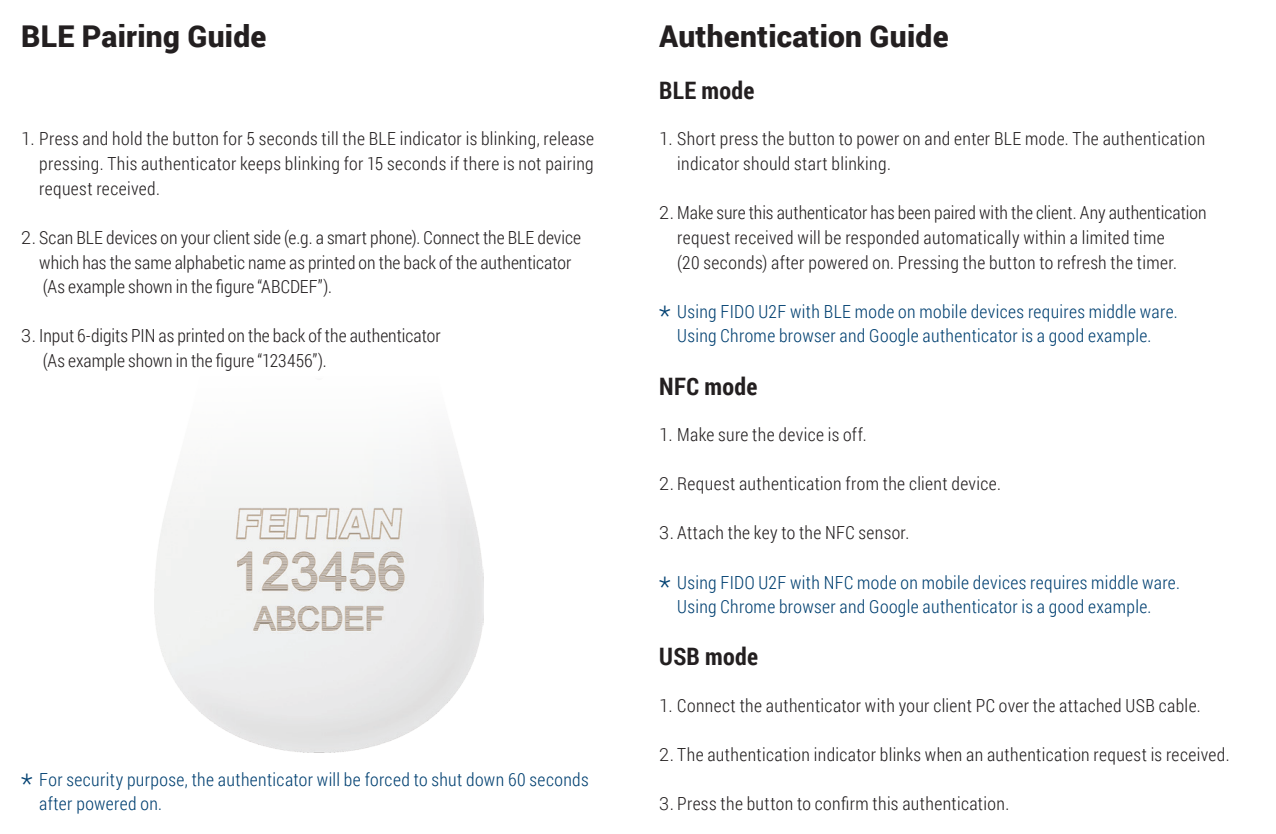
<style>
.page{position:relative;width:1276px;height:834px;background:#fff}
.page>*{position:absolute;margin:0;border:0;box-sizing:border-box;transform-origin:0 0}
.t1{font:900 30px "Roboto";letter-spacing:.01em;color:#231f20}
.t2{font:300 27px "Roboto";color:#004071}
.t3{font:700 24px "Roboto Condensed";letter-spacing:.015em;color:#231f20}
.t4{font:300 18px/24.6px "Roboto Condensed";letter-spacing:.015em;color:#231f20}
.t5{font:300 18px/24.6px "Roboto Condensed";letter-spacing:.02em;color:#004071}
.s1{font-family:"Roboto"}
</style>
<div class="page">
<svg style="left:154px;top:378px;width:330px;height:264px"></svg>
<h1 class="t1" style="left:21px;top:15px;width:247px">BLE Pairing Guide</h1>
<p class="t4" style="left:39px;top:126px;width:556px;text-align:justify;text-indent:-18px"><span class="s1">1.</span> Press and hold the button for 5 seconds till the BLE indicator is blinking, release pressing. This authenticator keeps blinking for 15 seconds if there is not pairing request received.</p>
<p class="t4" style="left:39px;top:224px;width:543px;text-indent:-18px"><span class="s1">2.</span> Scan BLE devices on your client side (e.g. a smart phone). Connect the BLE device which has the same alphabetic name as printed on the back of the authenticator (As example shown in the figure “ABCDEF”).</p>
<p class="t4" style="left:43px;top:323px;width:399px;text-indent:-21px"><span class="s1">3.</span> Input 6-digits PIN as printed on the back of the authenticator (As example shown in the figure “123456”).</p>
<p class="t5" style="left:39px;top:766px;width:551px">For security purpose, the authenticator will be forced to shut down 60 seconds after powered on.</p>
<h2 class="t2" style="left:21px;top:764px;width:13px">*</h2>
<h1 class="t1" style="left:659px;top:15px;width:291px">Authentication Guide</h1>
<h3 class="t3" style="left:659px;top:74px;width:97px">BLE mode</h3>
<p class="t4" style="left:677px;top:126px;width:529px;text-indent:-18px"><span class="s1">1.</span> Short press the button to power on and enter BLE mode. The authentication indicator should start blinking.</p>
<p class="t4" style="left:677px;top:200px;width:531px;text-indent:-18px"><span class="s1">2.</span> Make sure this authenticator has been paired with the client. Any authentication request received will be responded automatically within a limited time<br>(20 seconds) after powered on. Pressing the button to refresh the timer.</p>
<p class="t5" style="left:677px;top:298px;width:502px">Using FIDO U2F with BLE mode on mobile devices requires middle ware.<br>Using Chrome browser and Google authenticator is a good example.</p>
<h3 class="t3" style="left:659px;top:369px;width:100px">NFC mode</h3>
<p class="t4" style="left:659px;top:421px;width:209px"><span class="s1">1.</span> Make sure the device is off.</p>
<p class="t4" style="left:659px;top:470px;width:343px"><span class="s1">2.</span> Request authentication from the client device.</p>
<p class="t4" style="left:659px;top:520px;width:252px"><span class="s1">3.</span> Attach the key to the NFC sensor.</p>
<p class="t5" style="left:677px;top:569px;width:504px">Using FIDO U2F with NFC mode on mobile devices requires middle ware.<br>Using Chrome browser and Google authenticator is a good example.</p>
<h3 class="t3" style="left:659px;top:639px;width:100px">USB mode</h3>
<p class="t4" style="left:659px;top:692px;width:543px"><span class="s1">1.</span> Connect the authenticator with your client PC over the attached USB cable.</p>
<p class="t4" style="left:659px;top:741px;width:572px"><span class="s1">2.</span> The authentication indicator blinks when an authentication request is received.</p>
<p class="t4" style="left:659px;top:790px;width:351px"><span class="s1">3.</span> Press the button to confirm this authentication.</p>
<h2 class="t2" style="left:659px;top:297px;width:13px">*</h2>
<h2 class="t2" style="left:659px;top:567px;width:13px">*</h2>
</div>
